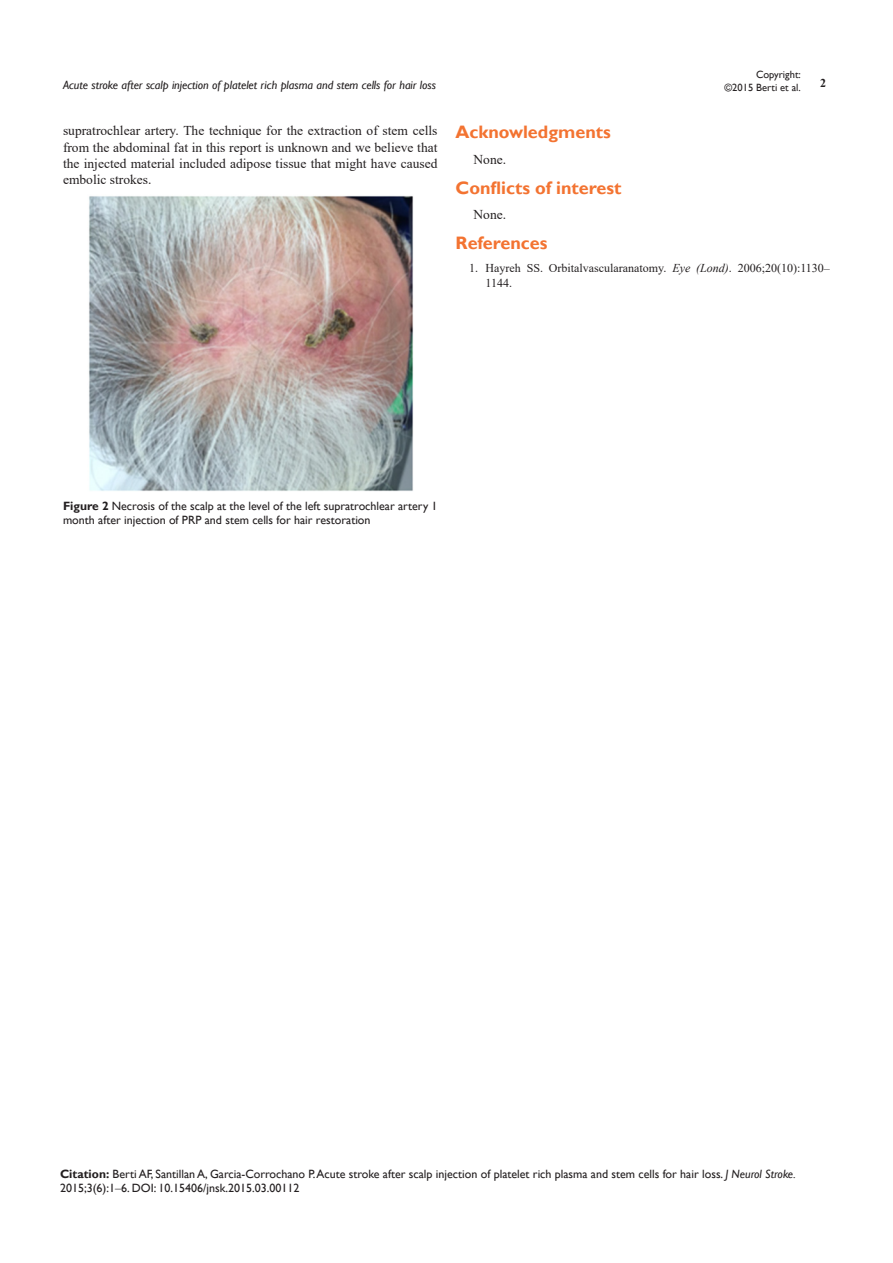
<style>
.page{position:relative;width:893px;height:1263px;background:#fff}
.page>*{position:absolute;margin:0;border:0;box-sizing:border-box;transform-origin:0 0}
.heading_1{font:700 18px "Gill Sans";color:#f37331}
.Normal__Web{font:13.5px/16.2px "Times New Roman";color:#231f20;text-align:justify}
.Citation{font:12px/14.4px "Gill Sans";color:#231f20}
.t1{font:italic 12px "Gill Sans";color:#231f20}
.t2{font:12px/14.4px "Times New Roman";color:#231f20}
.t3{font:700 12px "Times New Roman";color:#231f20}
.t4{font:10.5px/12.6px "Gill Sans";color:#231f20;text-align:right}
.s1{font-style:italic}
.s2{font-weight:700}
.s3{font-family:"Times New Roman"}
</style>
<div class="page">
<img style="left:89px;top:195px;width:324px;height:296px">
<p class="t4" style="left:724px;top:69px;width:78px">Copyright:<br>©2015 Berti et al.</p>
<p class="t1" style="left:63px;top:78px;width:375px">Acute stroke after scalp injection of platelet rich plasma and stem cells for hair loss</p>
<p class="t3" style="left:820px;top:75px;width:7px">2</p>
<p class="Normal__Web" style="left:63px;top:122px;width:376px">supratrochlear artery. The technique for the extraction of stem cells from the abdominal fat in this report is unknown and we believe that the injected material included adipose tissue that might have caused embolic strokes.</p>
<p class="heading_1" style="left:455px;top:122px;width:157px">Acknowledgments</p>
<p class="Normal__Web" style="left:473px;top:151px;width:34px">None.</p>
<p class="heading_1" style="left:455px;top:177px;width:168px">Conflicts of interest</p>
<p class="Normal__Web" style="left:473px;top:206px;width:34px">None.</p>
<p class="heading_1" style="left:455px;top:232px;width:94px">References</p>
<p class="t2" style="left:485px;top:261px;width:346px;text-indent:-16px">1. Hayreh SS. Orbitalvascularanatomy. <span class="s1">Eye (Lond)</span>. 2006;20(10):1130–<br>1144.</p>
<p class="Citation" style="left:63px;top:499px;width:376px"><span class="s2">Figure 2</span> Necrosis of the scalp at the level of the left supratrochlear artery 1 month after injection of PRP and stem cells for hair restoration</p>
<p class="Citation" style="left:60px;top:1167px;width:737px"><span class="s2">Citation:</span> Berti AF, Santillan A, Garcia-Corrochano P. Acute stroke after scalp injection of platelet rich plasma and stem cells for hair loss. <span class="s1">J Neurol Stroke.<br></span>2015;3(6):1<span class="s3">‒</span>6. DOI: 10.15406/jnsk.2015.03.00112</p>
</div>
